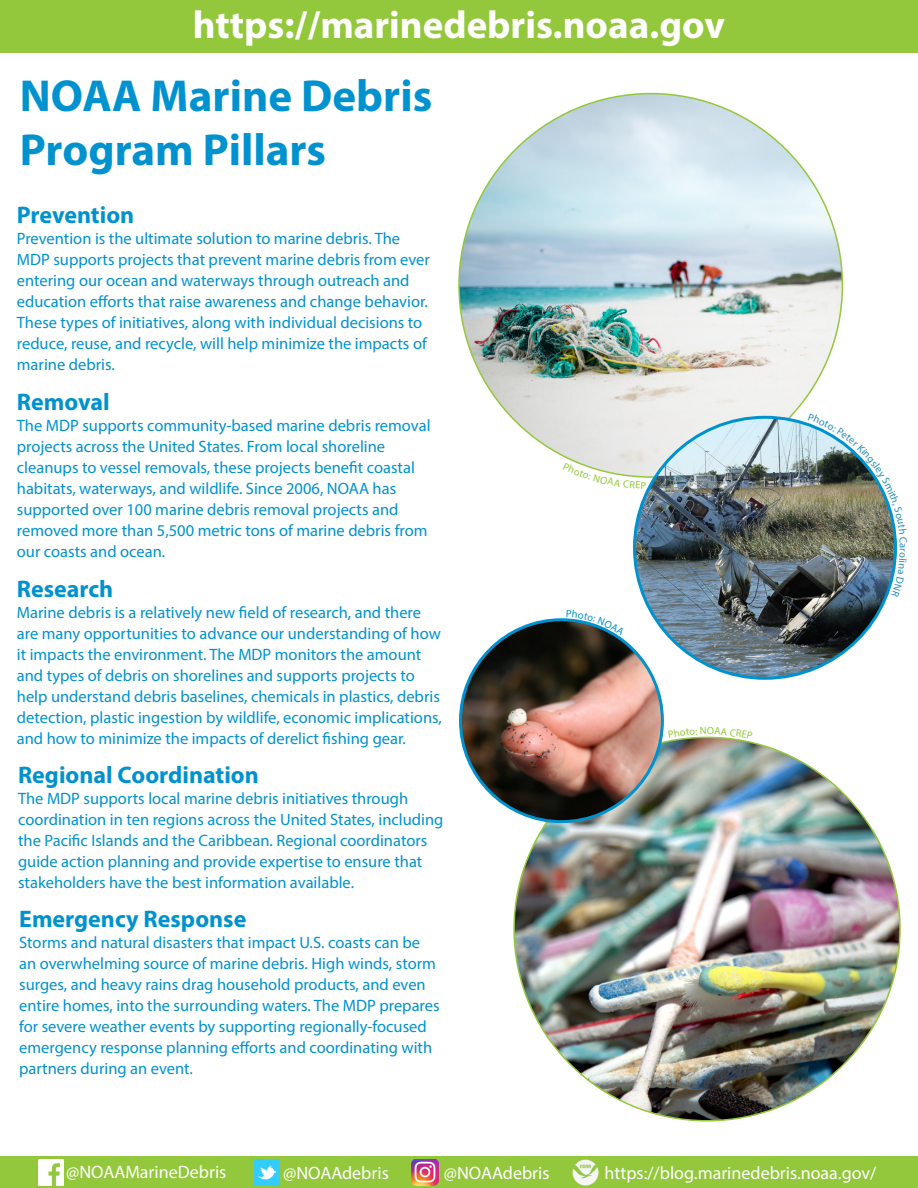
<style>
.page{position:relative;width:918px;height:1188px;background:#fff}
.page>*{position:absolute;margin:0;border:0;box-sizing:border-box;transform-origin:0 0}
.t1{font:700 45px/54px "Myriad Pro";color:#0092cf}
.t2{font:700 39px "Myriad Pro";color:#fff}
.t3{font:700 24px "Myriad Pro";color:#0092cf}
.t4{font:18px "Myriad Pro";color:#fff}
.t5{font:16.5px/21px "Myriad Pro";color:#0092cf}
</style>
<div class="page">
<div style="left:0;top:0;width:918px;height:52px;background:#94c83c"></div>
<img style="left:459px;top:94px;width:383px;height:383px;border-radius:192px">
<img style="left:634px;top:417px;width:262px;height:261px;border-radius:130px">
<img style="left:514px;top:738px;width:386px;height:381px">
<img style="left:460px;top:620px;width:202px;height:202px;border-radius:101px">
<div style="left:0;top:1156px;width:918px;height:32px;background:#94c83c"></div>
<img style="left:38px;top:1160px;width:25px;height:25px">
<img style="left:255px;top:1160px;width:25px;height:25px">
<img style="left:411px;top:1159px;width:27px;height:27px">
<img style="left:572px;top:1159px;width:27px;height:26px">
<svg style="left:577px;top:463px;width:69px;height:15px"></svg>
<img style="left:808px;top:423px;width:89px;height:175px">
<svg style="left:668px;top:736px;width:85px;height:3px"></svg>
<svg style="left:567px;top:618px;width:51px;height:17px"></svg>
<p class="t2" style="left:193px;top:0;width:534px">https://marinedebris.noaa.gov</p>
<p class="t1" style="left:20px;top:67px;width:414px">NOAA Marine Debris<br>Program Pillars</p>
<p class="t3" style="left:17px;top:199px;width:119px">Prevention</p>
<p class="t5" style="left:17px;top:228px;width:415px">Prevention is the ultimate solution to marine debris. The MDP supports projects that prevent marine debris from ever entering our ocean and waterways through outreach and education efforts that raise awareness and change behavior.<br>These types of initiatives, along with individual decisions to reduce, reuse, and recycle, will help minimize the impacts of marine debris.</p>
<p class="t3" style="left:17px;top:386px;width:95px">Removal</p>
<p class="t5" style="left:17px;top:414px;width:415px">The MDP supports community-based marine debris removal projects across the United States. From local shoreline cleanups to vessel removals, these projects benefit coastal habitats, waterways, and wildlife. Since 2006, NOAA has supported over 100 marine debris removal projects and removed more than 5,500 metric tons of marine debris from our coasts and ocean.</p>
<p class="t3" style="left:17px;top:573px;width:98px">Research</p>
<p class="t5" style="left:17px;top:601px;width:427px">Marine debris is a relatively new field of research, and there are many opportunities to advance our understanding of how it impacts the environment. The MDP monitors the amount and types of debris on shorelines and supports projects to help understand debris baselines, chemicals in plastics, debris detection, plastic ingestion by wildlife, economic implications, and how to minimize the impacts of derelict fishing gear.</p>
<p class="t3" style="left:18px;top:760px;width:242px">Regional Coordination</p>
<p class="t5" style="left:18px;top:788px;width:427px">The MDP supports local marine debris initiatives through coordination in ten regions across the United States, including the Pacific Islands and the Caribbean. Regional coordinators guide action planning and provide expertise to ensure that stakeholders have the best information available.</p>
<p class="t3" style="left:19px;top:903px;width:229px">Emergency Response</p>
<p class="t5" style="left:19px;top:931px;width:422px">Storms and natural disasters that impact U.S. coasts can be an overwhelming source of marine debris. High winds, storm surges, and heavy rains drag household products, and even entire homes, into the surrounding waters. The MDP prepares for severe weather events by supporting regionally-focused emergency response planning efforts and coordinating with partners during an event.</p>
<p class="t4" style="left:66px;top:1161px;width:162px">@NOAAMarineDebris</p>
<p class="t4" style="left:283px;top:1162px;width:107px">@NOAAdebris</p>
<p class="t4" style="left:444px;top:1162px;width:107px">@NOAAdebris</p>
<p class="t4" style="left:605px;top:1162px;width:273px">https://blog.marinedebris.noaa.gov/</p>
</div>
